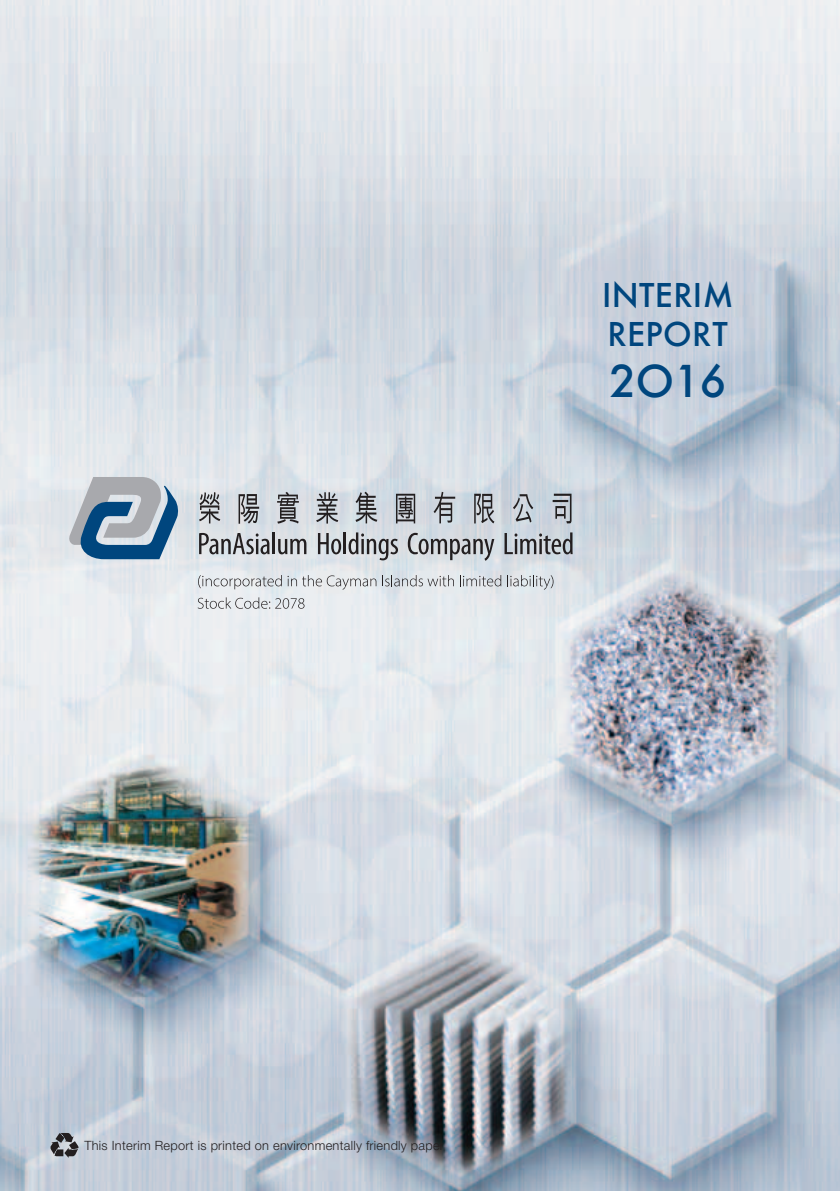
<style>
.page{position:relative;width:840px;height:1191px;background:#fff}
.page>*{position:absolute;margin:0;border:0;box-sizing:border-box;transform-origin:0 0}
.t1{font:500 42.8px "Futura";color:#00467e}
.t2{font:500 32px/38.4px "Futura";letter-spacing:.01em;color:#00467e}
.t3{font:300 12.8px "Helvetica Neue LT Std";letter-spacing:.02em;color:#231f20}
</style>
<div class="page">
<img style="left:0;top:0;width:839px;height:1191px">
<svg style="left:50px;top:1131px;width:29px;height:26px"></svg>
<svg style="left:68px;top:477px;width:111px;height:82px;background:#89a1b5"></svg>
<svg style="left:199px;top:492px;width:372px;height:32px;background:#aeb4ba"></svg>
<svg style="left:199px;top:533px;width:70px;height:21px"></svg>
<hr style="left:272px;top:532px;width:3px;height:22px;background:#231f20">
<svg style="left:278px;top:539px;width:28px;height:15px"></svg>
<svg style="left:318px;top:533px;width:23px;height:21px"></svg>
<hr style="left:343px;top:532px;width:3px;height:22px;background:#231f20">
<svg style="left:348px;top:532px;width:50px;height:28px"></svg>
<svg style="left:407px;top:533px;width:87px;height:28px;background:#a9adb1"></svg>
<svg style="left:504px;top:532px;width:68px;height:22px"></svg>
<svg style="left:198px;top:575px;width:178px;height:15px;background:#cfd2d5"></svg>
<svg style="left:382px;top:575px;width:71px;height:11px"></svg>
<svg style="left:459px;top:575px;width:42px;height:11px"></svg>
<svg style="left:507px;top:575px;width:46px;height:15px"></svg>
<svg style="left:197px;top:597px;width:107px;height:12px"></svg>
<h2 class="t2" style="left:601px;top:276px;width:133px">INTERIM<br>REPORT</h2>
<h1 class="t1" style="left:609px;top:352px;width:118px">2O16</h1>
<p class="t3" style="left:84px;top:1137px;width:360px">This Interim Report is printed on environmentally friendly paper</p>
</div>
